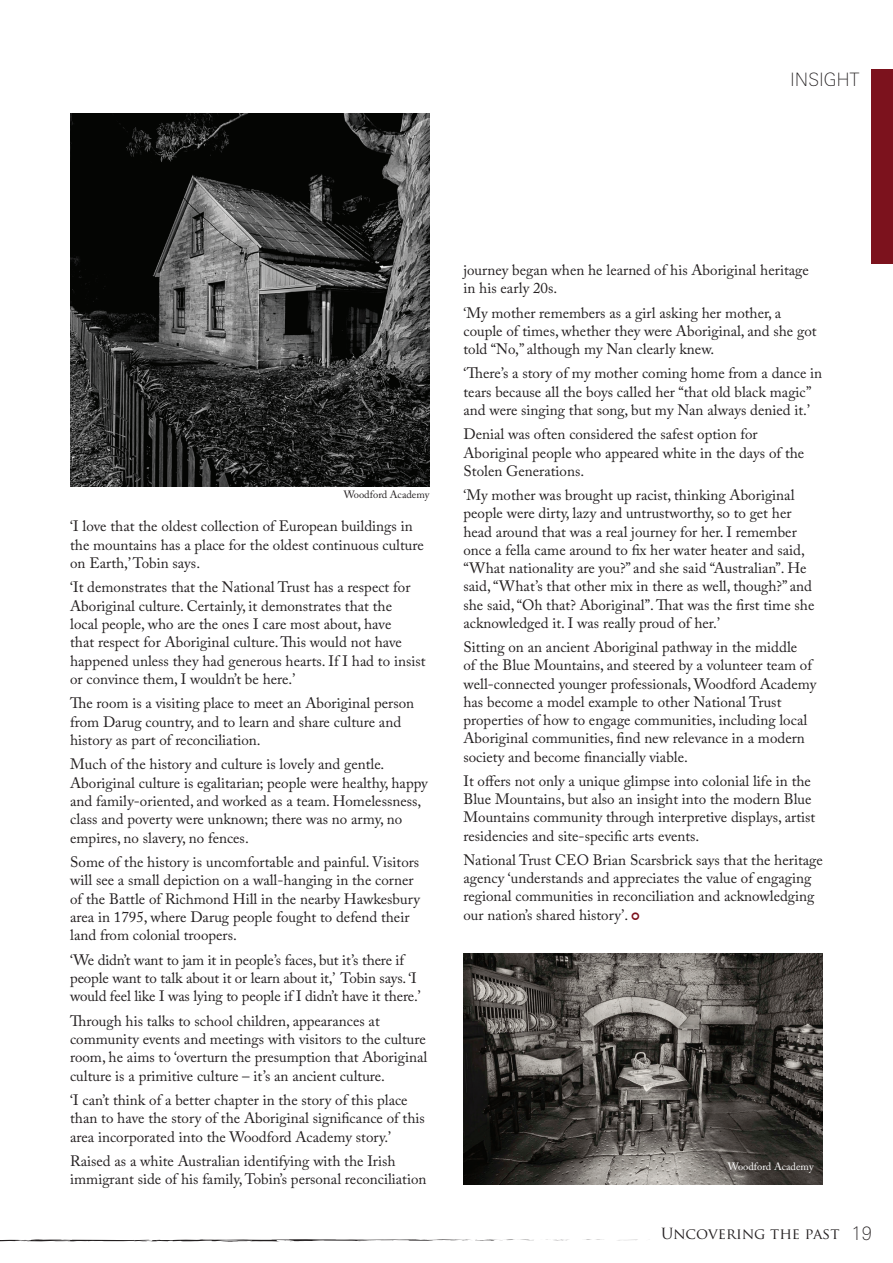
<style>
.page{position:relative;width:893px;height:1263px;background:#fff}
.page>*{position:absolute;margin:0;border:0;box-sizing:border-box;transform-origin:0 0}
.t1{font:100 18.45px "Linotype Univers Basic";color:#231f20}
.t2{font:15px/18.3px "Adobe Caslon Pro";color:#231f20}
.t3{font:15px "Trajan Pro";letter-spacing:-.01em;color:#231f20}
.t4{font:10.5px "Adobe Caslon Pro";color:#231f20}
.t5{font:10.5px "Adobe Caslon Pro";color:#fff}
.s1{font-family:"Linotype Univers Basic";font-weight:100;font-size:18.45px}
</style>
<div class="page">
<img style="left:70px;top:113px;width:359px;height:373px">
<img style="left:464px;top:954px;width:359px;height:230px">
<svg style="left:585px;top:1239px;width:19px;height:1px"></svg>
<svg style="left:0;top:1239px;width:569px;height:3px"></svg>
<div style="left:872px;top:69px;width:21px;height:195px;background:#7c121d"></div>
<p class="t1" style="left:790px;top:69px;width:71px">INSIGHT</p>
<p class="t4" style="left:344px;top:488px;width:87px">Woodford Academy</p>
<p class="t2" style="left:70px;top:517px;width:355px">‘I love that the oldest collection of European buildings in the mountains has a place for the oldest continuous culture on Earth,’ Tobin says.</p>
<p class="t2" style="left:70px;top:578px;width:357px">‘It demonstrates that the National Trust has a respect for Aboriginal culture. Certainly, it demonstrates that the<br>local people, who are the ones I care most about, have<br>that respect for Aboriginal culture. This would not have happened unless they had generous hearts. If I had to insist or convince them, I wouldn’t be here.’</p>
<p class="t2" style="left:70px;top:694px;width:345px">The room is a visiting place to meet an Aboriginal person from Darug country, and to learn and share culture and history as part of reconciliation.</p>
<p class="t2" style="left:70px;top:755px;width:359px">Much of the history and culture is lovely and gentle.<br>Aboriginal culture is egalitarian; people were healthy, happy and family-oriented, and worked as a team. Homelessness, class and poverty were unknown; there was no army, no empires, no slavery, no fences.</p>
<p class="t2" style="left:70px;top:852px;width:351px">Some of the history is uncomfortable and painful. Visitors will see a small depiction on a wall-hanging in the corner of the Battle of Richmond Hill in the nearby Hawkesbury area in 1795, where Darug people fought to defend their land from colonial troopers.</p>
<p class="t2" style="left:70px;top:950px;width:352px">‘We didn’t want to jam it in people’s faces, but it’s there if people want to talk about it or learn about it,’ Tobin says. ‘I would feel like I was lying to people if I didn’t have it there.’</p>
<p class="t2" style="left:70px;top:1011px;width:359px">Through his talks to school children, appearances at community events and meetings with visitors to the culture room, he aims to ‘overturn the presumption that Aboriginal culture is a primitive culture – it’s an ancient culture.</p>
<p class="t2" style="left:70px;top:1090px;width:356px">‘I can’t think of a better chapter in the story of this place than to have the story of the Aboriginal significance of this area incorporated into the Woodford Academy story.’</p>
<p class="t2" style="left:70px;top:1151px;width:358px">Raised as a white Australian identifying with the Irish immigrant side of his family, Tobin’s personal reconciliation</p>
<p class="t2" style="left:463px;top:261px;width:347px">journey began when he learned of his Aboriginal heritage in his early 20s.</p>
<p class="t2" style="left:463px;top:303px;width:355px">‘My mother remembers as a girl asking her mother, a couple of times, whether they were Aboriginal, and she got told “No,” although my Nan clearly knew.</p>
<p class="t2" style="left:463px;top:364px;width:360px">‘There’s a story of my mother coming home from a dance in tears because all the boys called her “that old black magic” and were singing that song, but my Nan always denied it.’</p>
<p class="t2" style="left:463px;top:425px;width:342px">Denial was often considered the safest option for<br>Aboriginal people who appeared white in the days of the<br>Stolen Generations.</p>
<p class="t2" style="left:463px;top:486px;width:352px">‘My mother was brought up racist, thinking Aboriginal people were dirty, lazy and untrustworthy, so to get her head around that was a real journey for her. I remember once a fella came around to fix her water heater and said, “What nationality are you?” and she said “Australian”. He said, “What’s that other mix in there as well, though?” and she said, “Oh that? Aboriginal”. That was the first time she acknowledged it. I was really proud of her.’</p>
<p class="t2" style="left:463px;top:638px;width:354px">Sitting on an ancient Aboriginal pathway in the middle<br>of the Blue Mountains, and steered by a volunteer team of well-connected younger professionals, Woodford Academy has become a model example to other National Trust properties of how to engage communities, including local Aboriginal communities, find new relevance in a modern society and become financially viable.</p>
<p class="t2" style="left:463px;top:771px;width:353px">It offers not only a unique glimpse into colonial life in the Blue Mountains, but also an insight into the modern Blue Mountains community through interpretive displays, artist residencies and site-specific arts events.</p>
<p class="t2" style="left:463px;top:850px;width:361px">National Trust CEO Brian Scarsbrick says that the heritage agency ‘understands and appreciates the value of engaging regional communities in reconciliation and acknowledging our nation’s shared history’.</p>
<p class="t5" style="left:728px;top:1160px;width:87px">Woodford Academy</p>
<p class="t3" style="left:661px;top:1224px;width:212px">Uncovering the past <span class="s1">19</span></p>
</div>
